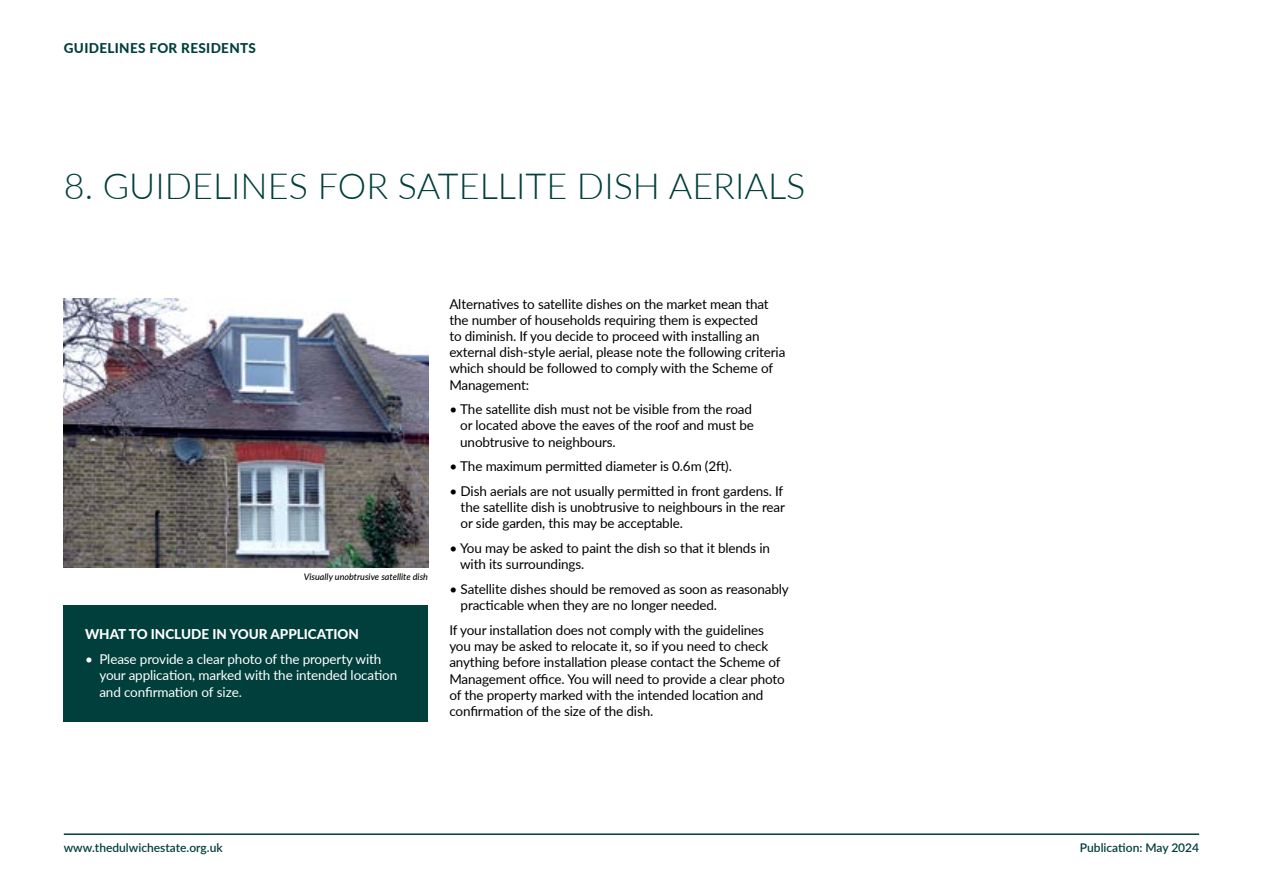
<style>
.page{position:relative;width:1263px;height:893px;background:#fff}
.page>*{position:absolute;margin:0;border:0;box-sizing:border-box;transform-origin:0 0}
.t1{font:300 36px "Lato";color:#003f3b}
.t2{font:13.5px/16.2px "Lato";letter-spacing:-.01em;color:#000}
.t3{font:13.5px/16.2px "Lato";letter-spacing:-.01em;color:#fff}
.t4{font:800 13.5px "Lato";color:#fff}
.t5{font:800 13.5px "Lato";letter-spacing:.025em;color:#003f3b}
.t6{font:600 12px "Lato";color:#003f3b}
.t7{font:italic 500 9px "Lato";color:#000}
</style>
<div class="page">
<hr style="left:64px;top:833px;width:1135px;height:2px;background:#003f3b">
<div style="left:64px;top:605px;width:364px;height:117px;background:#003f3b"></div>
<img style="left:64px;top:298px;width:364px;height:270px">
<p class="t5" style="left:64px;top:38px;width:194px">GUIDELINES FOR RESIDENTS</p>
<p class="t1" style="left:64px;top:161px;width:743px">8. GUIDELINES FOR SATELLITE DISH AERIALS</p>
<p class="t7" style="left:304px;top:570px;width:126px">Visually unobtrusive satellite dish</p>
<p class="t4" style="left:85px;top:624px;width:275px">WHAT TO INCLUDE IN YOUR APPLICATION</p>
<p class="t3" style="left:99px;top:650px;width:299px;text-indent:-14px">• Please provide a clear photo of the property with your application, marked with the intended location and confirmation of size.</p>
<p class="t2" style="left:449px;top:295px;width:337px">Alternatives to satellite dishes on the market mean that the number of households requiring them is expected<br>to diminish. If you decide to proceed with installing an external dish-style aerial, please note the following criteria which should be followed to comply with the Scheme of Management:</p>
<p class="t2" style="left:460px;top:401px;width:295px;text-indent:-11px">• The satellite dish must not be visible from the road or located above the eaves of the roof and must be unobtrusive to neighbours.</p>
<p class="t2" style="left:449px;top:458px;width:284px">• The maximum permitted diameter is 0.6m (2ft).</p>
<p class="t2" style="left:461px;top:482px;width:326px;text-indent:-11px">• Dish aerials are not usually permitted in front gardens. If the satellite dish is unobtrusive to neighbours in the rear or side garden, this may be acceptable.</p>
<p class="t2" style="left:460px;top:540px;width:311px;text-indent:-11px">• You may be asked to paint the dish so that it blends in with its surroundings.</p>
<p class="t2" style="left:461px;top:580px;width:330px;text-indent:-11px">• Satellite dishes should be removed as soon as reasonably practicable when they are no longer needed.</p>
<p class="t2" style="left:449px;top:621px;width:337px">If your installation does not comply with the guidelines you may be asked to relocate it, so if you need to check anything before installation please contact the Scheme of Management office. You will need to provide a clear photo of the property marked with the intended location and confirmation of the size of the dish.</p>
<p class="t6" style="left:64px;top:838px;width:160px">www.thedulwichestate.org.uk</p>
<p class="t6" style="left:1080px;top:838px;width:121px">Publication: May 2024</p>
</div>
